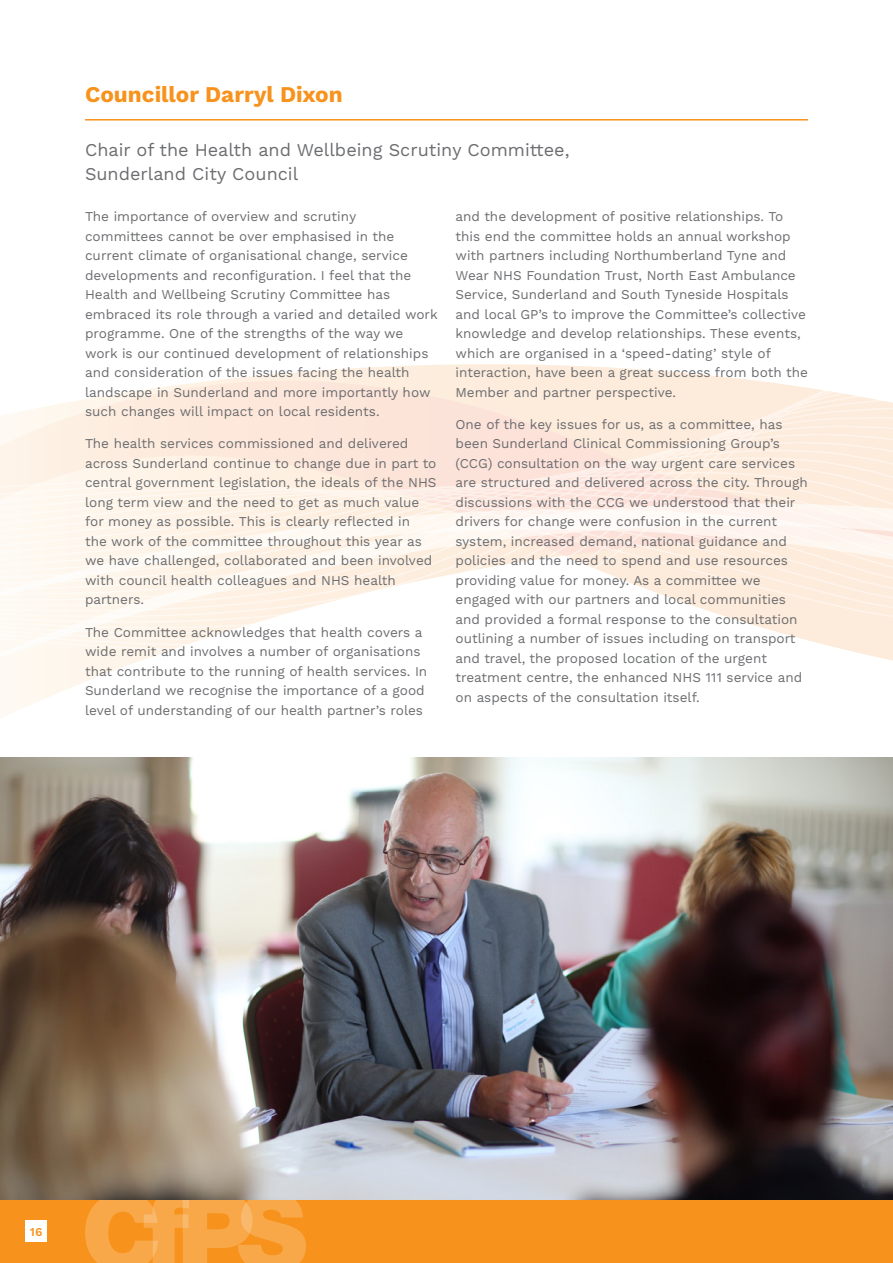
<style>
.page{position:relative;width:893px;height:1263px;background:#fff}
.page>*{position:absolute;margin:0;border:0;box-sizing:border-box;transform-origin:0 0}
.t1{font:700 22.5px "Work Sans";color:#f7931d}
.t2{font:18px/24px "Work Sans";color:#6c6d70}
.t3{font:13.5px/19.5px "Work Sans";color:#6c6d70}
.t4{font:600 12px "Work Sans";color:#f7931d}
</style>
<div class="page">
<div style="left:0;top:1199px;width:893px;height:64px;background:#f7931d"></div>
<div style="left:26px;top:1220px;width:21px;height:22px;background:#fff"></div>
<svg style="left:85px;top:1199px;width:221px;height:64px"></svg>
<svg style="left:0;top:364px;width:893px;height:354px"></svg>
<hr style="left:85px;top:119px;width:723px;height:2px;background:#f7931d">
<img style="left:0;top:758px;width:893px;height:441px">
<p class="t1" style="left:85px;top:81px;width:259px">Councillor Darryl Dixon</p>
<p class="t2" style="left:85px;top:139px;width:486px">Chair of the Health and Wellbeing Scrutiny Committee,<br>Sunderland City Council</p>
<p class="t3" style="left:85px;top:207px;width:354px">The importance of overview and scrutiny committees cannot be over emphasised in the current climate of organisational change, service developments and reconfiguration. I feel that the Health and Wellbeing Scrutiny Committee has embraced its role through a varied and detailed work programme. One of the strengths of the way we work is our continued development of relationships and consideration of the issues facing the health landscape in Sunderland and more importantly how such changes will impact on local residents.</p>
<p class="t3" style="left:85px;top:435px;width:353px">The health services commissioned and delivered across Sunderland continue to change due in part to central government legislation, the ideals of the NHS long term view and the need to get as much value for money as possible. This is clearly reflected in<br>the work of the committee throughout this year as we have challenged, collaborated and been involved with council health colleagues and NHS health partners.</p>
<p class="t3" style="left:85px;top:623px;width:344px">The Committee acknowledges that health covers a wide remit and involves a number of organisations that contribute to the running of health services. In Sunderland we recognise the importance of a good level of understanding of our health partner’s roles</p>
<p class="t3" style="left:455px;top:207px;width:354px">and the development of positive relationships. To this end the committee holds an annual workshop with partners including Northumberland Tyne and Wear NHS Foundation Trust, North East Ambulance Service, Sunderland and South Tyneside Hospitals and local GP’s to improve the Committee’s collective knowledge and develop relationships. These events, which are organised in a ‘speed-dating’ style of interaction, have been a great success from both the Member and partner perspective.</p>
<p class="t3" style="left:455px;top:415px;width:354px">One of the key issues for us, as a committee, has been Sunderland Clinical Commissioning Group’s (CCG) consultation on the way urgent care services are structured and delivered across the city. Through discussions with the CCG we understood that their drivers for change were confusion in the current system, increased demand, national guidance and policies and the need to spend and use resources providing value for money. As a committee we engaged with our partners and local communities and provided a formal response to the consultation outlining a number of issues including on transport and travel, the proposed location of the urgent treatment centre, the enhanced NHS 111 service and on aspects of the consultation itself.</p>
<p class="t4" style="left:30px;top:1225px;width:14px">16</p>
</div>
